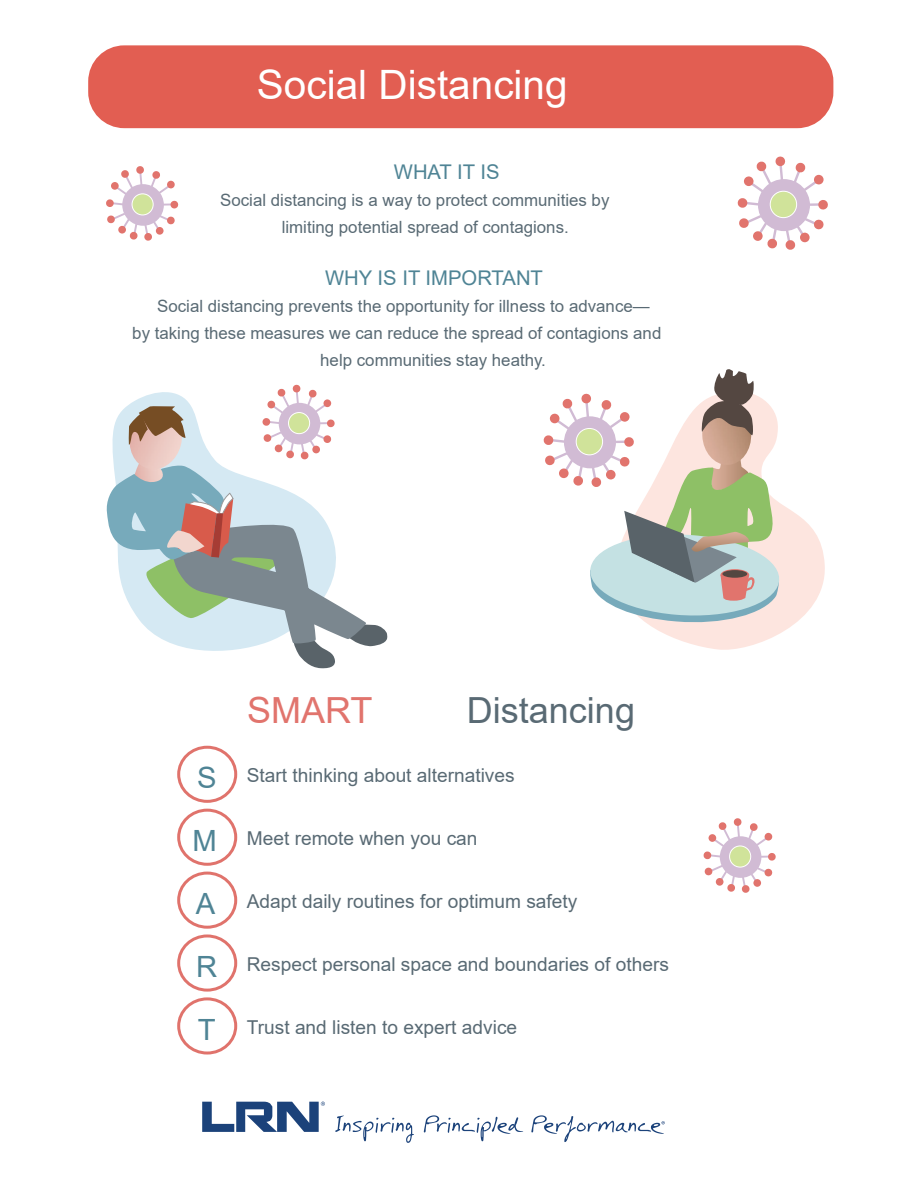
<style>
.page{position:relative;width:918px;height:1188px;background:#fff}
.page>*{position:absolute;margin:0;border:0;box-sizing:border-box;transform-origin:0 0}
.t1{font:40.5px "Arial";color:#fff}
.t2{font:36px "Arial";color:#596a74}
.t3{font:36px "Arial";color:#e1746d}
.t4{font:29.25px/63px "Arial";color:#4f8495;text-align:justify}
.t5{font:20.25px "Arial";color:#4f8495}
.t6{font:19.2px "Arial";color:#596a74}
.t7{font:16.8px/27px "Arial";color:#596a74}
</style>
<div class="page">
<div style="left:88px;top:45px;width:745px;height:83px;background:#e25e52;border-radius:36px"></div>
<svg style="left:202px;top:1102px;width:123px;height:30px"></svg>
<svg style="left:335px;top:1115px;width:330px;height:28px"></svg>
<svg style="left:737px;top:156px;width:91px;height:94px"></svg>
<svg style="left:106px;top:166px;width:73px;height:75px"></svg>
<svg style="left:106px;top:384px;width:282px;height:285px"></svg>
<svg style="left:650px;top:506px;width:175px;height:144px"></svg>
<svg style="left:543px;top:369px;width:241px;height:256px"></svg>
<div style="left:177px;top:809px;width:60px;height:57px;border:3px solid #e0736c;border-radius:50%"></div>
<div style="left:177px;top:746px;width:60px;height:57px;border:3px solid #e0736c;border-radius:50%"></div>
<div style="left:177px;top:872px;width:60px;height:57px;border:3px solid #e0736c;border-radius:50%"></div>
<div style="left:177px;top:934px;width:60px;height:58px;border:3px solid #e0736c;border-radius:50%"></div>
<div style="left:177px;top:997px;width:60px;height:58px;border:3px solid #e0736c;border-radius:50%"></div>
<svg style="left:703px;top:818px;width:73px;height:75px"></svg>
<h1 class="t1" style="left:257px;top:70px;width:312px">Social Distancing</h1>
<p class="t5" style="left:394px;top:164px;width:107px">WHAT IT IS</p>
<p class="t7" style="left:282px;top:188px;width:329px;text-indent:-61px">Social distancing is a way to protect communities by limiting potential spread of contagions.</p>
<p class="t5" style="left:325px;top:270px;width:219px">WHY IS IT IMPORTANT</p>
<p class="t7" style="left:157px;top:294px;width:494px">Social distancing prevents the opportunity for illness to advance—</p>
<p class="t7" style="left:132px;top:321px;width:531px">by taking these measures we can reduce the spread of contagions and</p>
<p class="t7" style="left:320px;top:348px;width:227px">help communities stay heathy.</p>
<h3 class="t4" style="left:192px;top:748px;width:26px">S M A R T</h3>
<h2 class="t3" style="left:247px;top:696px;width:127px">SMART</h2>
<h2 class="t2" style="left:467px;top:696px;width:170px">Distancing</h2>
<p class="t6" style="left:247px;top:768px;width:269px">Start thinking about alternatives</p>
<p class="t6" style="left:247px;top:831px;width:232px">Meet remote when you can</p>
<p class="t6" style="left:247px;top:894px;width:332px">Adapt daily routines for optimum safety</p>
<p class="t6" style="left:247px;top:957px;width:424px">Respect personal space and boundaries of others</p>
<p class="t6" style="left:247px;top:1020px;width:272px">Trust and listen to expert advice</p>
</div>
